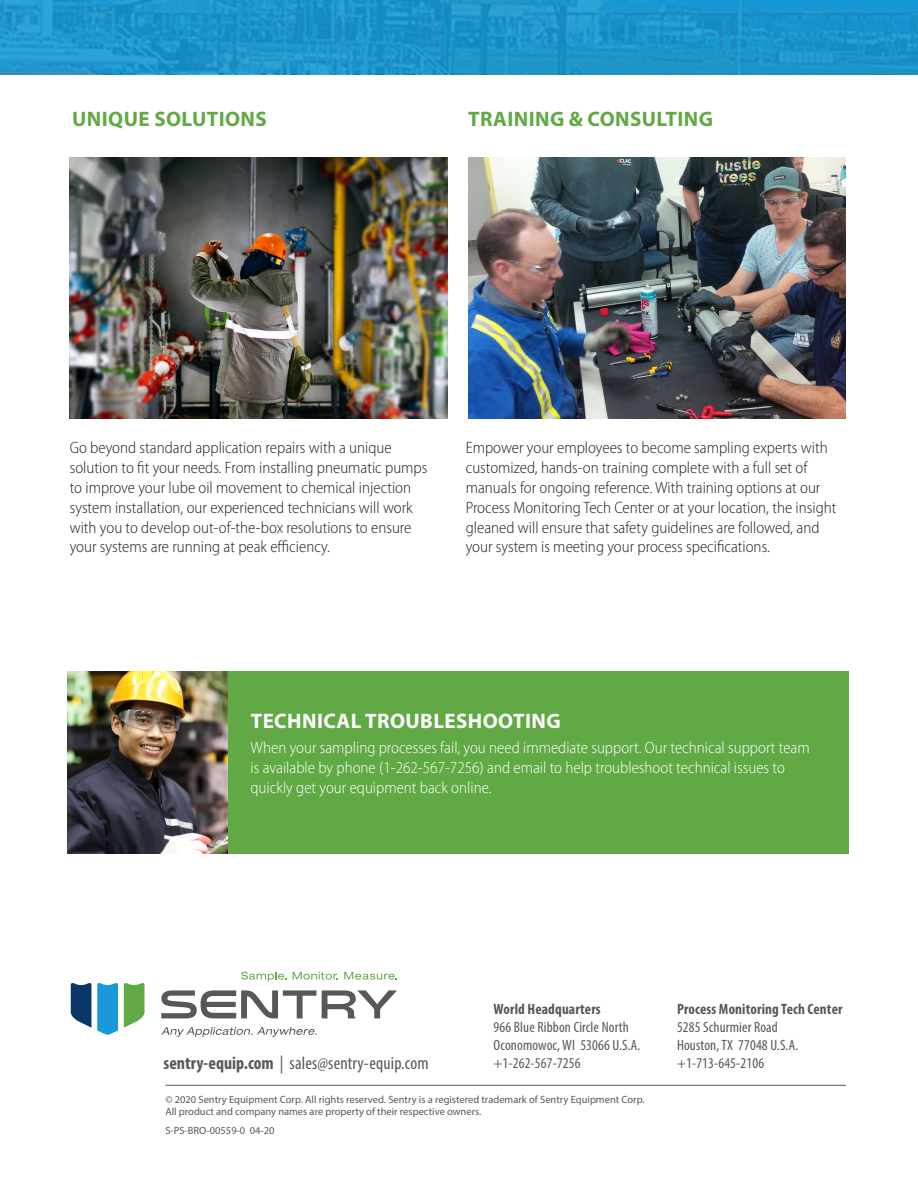
<style>
.page{position:relative;width:918px;height:1188px;background:#fff}
.page>*{position:absolute;margin:0;border:0;box-sizing:border-box;transform-origin:0 0}
.Subhead_-_All_Caps_1{font:700 21px "Myriad Pro";letter-spacing:.02em;color:#61a945}
.Subhead_-_All_Caps_1-2{font:700 21px "Myriad Pro";letter-spacing:.02em;color:#fff}
.Web_address{font:condensed 18px "Myriad Pro";letter-spacing:.01em;color:#57585a}
.t1{font:300 semi-condensed 16.5px/19.8px "Myriad Pro";color:#231f20}
.t2{font:300 semi-condensed 16.5px/19.8px "Myriad Pro";color:#fff}
.Web_address-2{font:condensed 15px/18px "Myriad Pro";letter-spacing:.01em;color:#57585a}
.Web_address-3{font:700 condensed 15px "Myriad Pro";letter-spacing:.01em;color:#57585a}
.Web_address-4{font:10.5px/12px "Myriad Pro";color:#57585a}
.s1{font-weight:700}
</style>
<div class="page">
<svg style="left:97px;top:983px;width:21px;height:52px"></svg>
<svg style="left:124px;top:983px;width:21px;height:45px"></svg>
<svg style="left:71px;top:983px;width:20px;height:45px"></svg>
<svg style="left:161px;top:990px;width:155px;height:28px"></svg>
<svg style="left:322px;top:990px;width:75px;height:28px"></svg>
<svg style="left:161px;top:1027px;width:156px;height:10px"></svg>
<svg style="left:241px;top:972px;width:45px;height:10px"></svg>
<svg style="left:293px;top:972px;width:45px;height:8px"></svg>
<svg style="left:344px;top:972px;width:53px;height:8px"></svg>
<hr style="left:165px;top:1085px;width:681px;height:1px;background:#57585a">
<svg style="left:0;top:0;width:918px;height:74px;background:#1d94ca"></svg>
<img style="left:468px;top:158px;width:378px;height:261px">
<div style="left:68px;top:671px;width:781px;height:183px;background:#61a945"></div>
<img style="left:68px;top:671px;width:160px;height:183px">
<img style="left:70px;top:158px;width:378px;height:261px">
<p class="Subhead_-_All_Caps_1" style="left:72px;top:105px;width:196px">UNIQUE SOLUTIONS</p>
<p class="Subhead_-_All_Caps_1" style="left:468px;top:105px;width:246px">TRAINING &amp; CONSULTING</p>
<p class="t1" style="left:70px;top:438px;width:359px">Go beyond standard application repairs with a unique solution to fit your needs. From installing pneumatic pumps to improve your lube oil movement to chemical injection system installation, our experienced technicians will work with you to develop out-of-the-box resolutions to ensure your systems are running at peak efficiency.</p>
<p class="t1" style="left:466px;top:438px;width:372px">Empower your employees to become sampling experts with customized, hands-on training complete with a full set of manuals for ongoing reference. With training options at our Process Monitoring Tech Center or at your location, the insight gleaned will ensure that safety guidelines are followed, and your system is meeting your process specifications.</p>
<p class="Subhead_-_All_Caps_1-2" style="left:251px;top:708px;width:311px">TECHNICAL TROUBLESHOOTING</p>
<p class="t2" style="left:251px;top:738px;width:561px">When your sampling processes fail, you need immediate support. Our technical support team is available by phone (1-262-567-7256) and email to help troubleshoot technical issues to quickly get your equipment back online.</p>
<p class="Web_address-3" style="left:494px;top:999px;width:109px">World Headquarters</p>
<p class="Web_address-2" style="left:494px;top:1018px;width:148px">966 Blue Ribbon Circle North<br>Oconomowoc, WI 53066 U.S.A. +1-262-567-7256</p>
<p class="Web_address" style="left:164px;top:1052px;width:267px"><span class="s1">sentry-equip.com</span> | sales@sentry-equip.com</p>
<p class="Web_address-4" style="left:165px;top:1093px;width:481px">© 2020 Sentry Equipment Corp. All rights reserved. Sentry is a registered trademark of Sentry Equipment Corp.<br>All product and company names are property of their respective owners.</p>
<p class="Web_address-4" style="left:165px;top:1124px;width:111px">S-PS-BRO-00559-0 04-20</p>
<p class="Web_address-3" style="left:677px;top:999px;width:167px">Process Monitoring Tech Center</p>
<p class="Web_address-2" style="left:677px;top:1018px;width:102px">5285 Schurmier Road</p>
<p class="Web_address-2" style="left:677px;top:1036px;width:123px">Houston, TX 77048 U.S.A. +1-713-645-2106</p>
</div>
